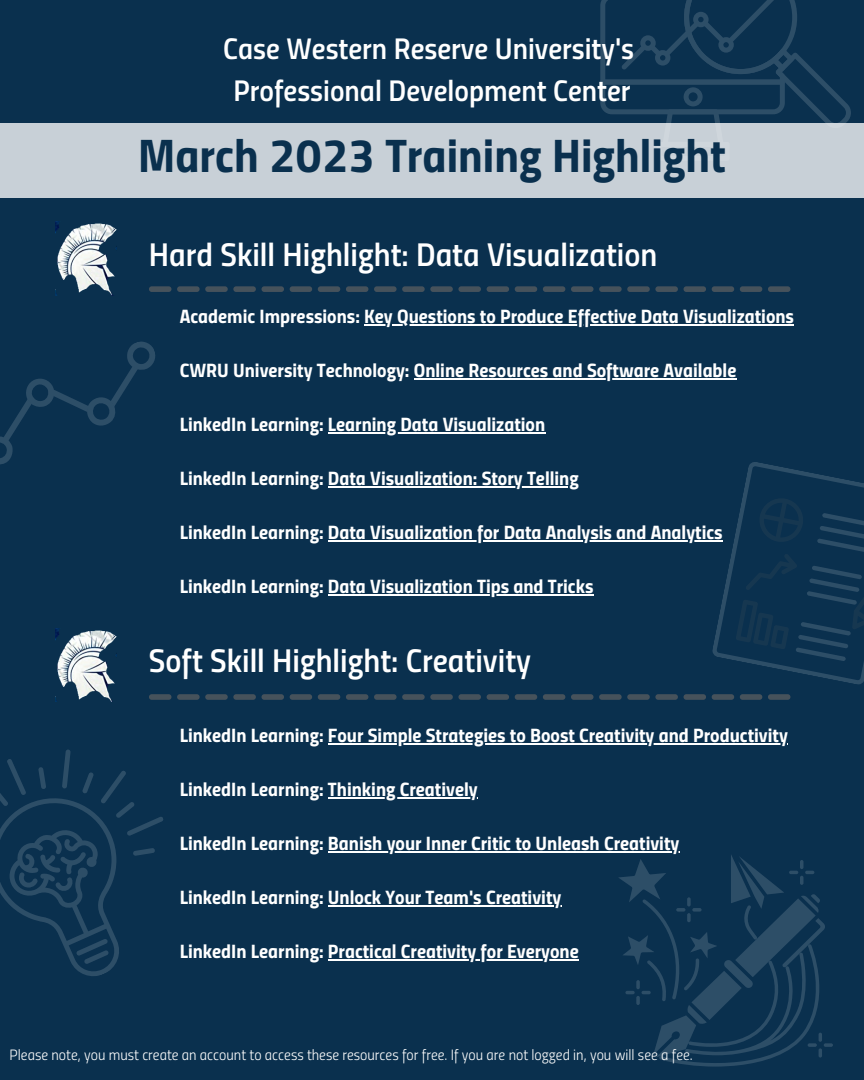
<style>
.page{position:relative;width:864px;height:1080px;background:#0a304e}
.page>*{position:absolute;margin:0;border:0;box-sizing:border-box;transform-origin:0 0}
.t1{font:47.25px "Titillium Bold Upright";color:#0a304e}
.t2{font:33px "Titillium Semibold Upright";color:#fff}
.t3{font:30px/41.7px "Titillium Semibold Upright";color:#fff;text-align:center}
.t4{font:19.5px "Titillium Bold Upright";color:#fff}
.t5{font:15px "Titillium Light Upright";color:#fff}
</style>
<div class="page">
<div style="left:0;top:123px;width:863px;height:75px;background:#c8d0d7"></div>
<svg style="left:149px;top:286px;width:641px;height:6px"></svg>
<svg style="left:149px;top:694px;width:641px;height:6px"></svg>
<img style="left:56px;top:222px;width:61px;height:73px">
<img style="left:56px;top:628px;width:61px;height:74px">
<svg style="left:712px;top:462px;width:152px;height:223px"></svg>
<svg style="left:0;top:341px;width:155px;height:124px"></svg>
<hr style="left:364px;top:324px;width:430px;height:2px;background:#fff">
<hr style="left:414px;top:378px;width:322px;height:2px;background:#fff">
<hr style="left:328px;top:432px;width:217px;height:2px;background:#fff">
<hr style="left:328px;top:486px;width:251px;height:2px;background:#fff">
<hr style="left:328px;top:540px;width:395px;height:2px;background:#fff">
<hr style="left:328px;top:594px;width:266px;height:2px;background:#fff">
<svg style="left:600px;top:0;width:251px;height:123px"></svg>
<svg style="left:619px;top:855px;width:214px;height:212px"></svg>
<svg style="left:0;top:749px;width:163px;height:227px"></svg>
<hr style="left:328px;top:744px;width:460px;height:1px;background:#fff">
<hr style="left:328px;top:798px;width:150px;height:1px;background:#fff">
<hr style="left:328px;top:852px;width:351px;height:1px;background:#fff">
<hr style="left:328px;top:906px;width:233px;height:1px;background:#fff">
<hr style="left:328px;top:960px;width:251px;height:1px;background:#fff">
<h3 class="t3" style="left:223px;top:31px;width:413px">Case Western Reserve University's<br>Professional Development Center</h3>
<h1 class="t1" style="left:138px;top:136px;width:589px">March 2023 Training Highlight</h1>
<h2 class="t2" style="left:149px;top:241px;width:510px">Hard Skill Highlight: Data Visualization</h2>
<p class="t4" style="left:180px;top:309px;width:616px">Academic Impressions: Key Questions to Produce Effective Data Visualizations</p>
<p class="t4" style="left:180px;top:363px;width:558px">CWRU University Technology: Online Resources and Software Available</p>
<p class="t4" style="left:180px;top:417px;width:367px">LinkedIn Learning: Learning Data Visualization</p>
<p class="t4" style="left:180px;top:471px;width:401px">LinkedIn Learning: Data Visualization: Story Telling</p>
<p class="t4" style="left:180px;top:525px;width:544px">LinkedIn Learning: Data Visualization for Data Analysis and Analytics</p>
<p class="t4" style="left:180px;top:579px;width:415px">LinkedIn Learning: Data Visualization Tips and Tricks</p>
<h2 class="t2" style="left:149px;top:647px;width:384px">Soft Skill Highlight: Creativity</h2>
<p class="t4" style="left:180px;top:728px;width:610px">LinkedIn Learning: Four Simple Strategies to Boost Creativity and Productivity</p>
<p class="t4" style="left:180px;top:782px;width:300px">LinkedIn Learning: Thinking Creatively</p>
<p class="t4" style="left:180px;top:836px;width:501px">LinkedIn Learning: Banish your Inner Critic to Unleash Creativity</p>
<p class="t4" style="left:180px;top:890px;width:383px">LinkedIn Learning: Unlock Your Team's Creativity</p>
<p class="t4" style="left:180px;top:944px;width:401px">LinkedIn Learning: Practical Creativity for Everyone</p>
<p class="t5" style="left:10px;top:1049px;width:685px">Please note, you must create an account to access these resources for free. If you are not logged in, you will see a fee.</p>
</div>
